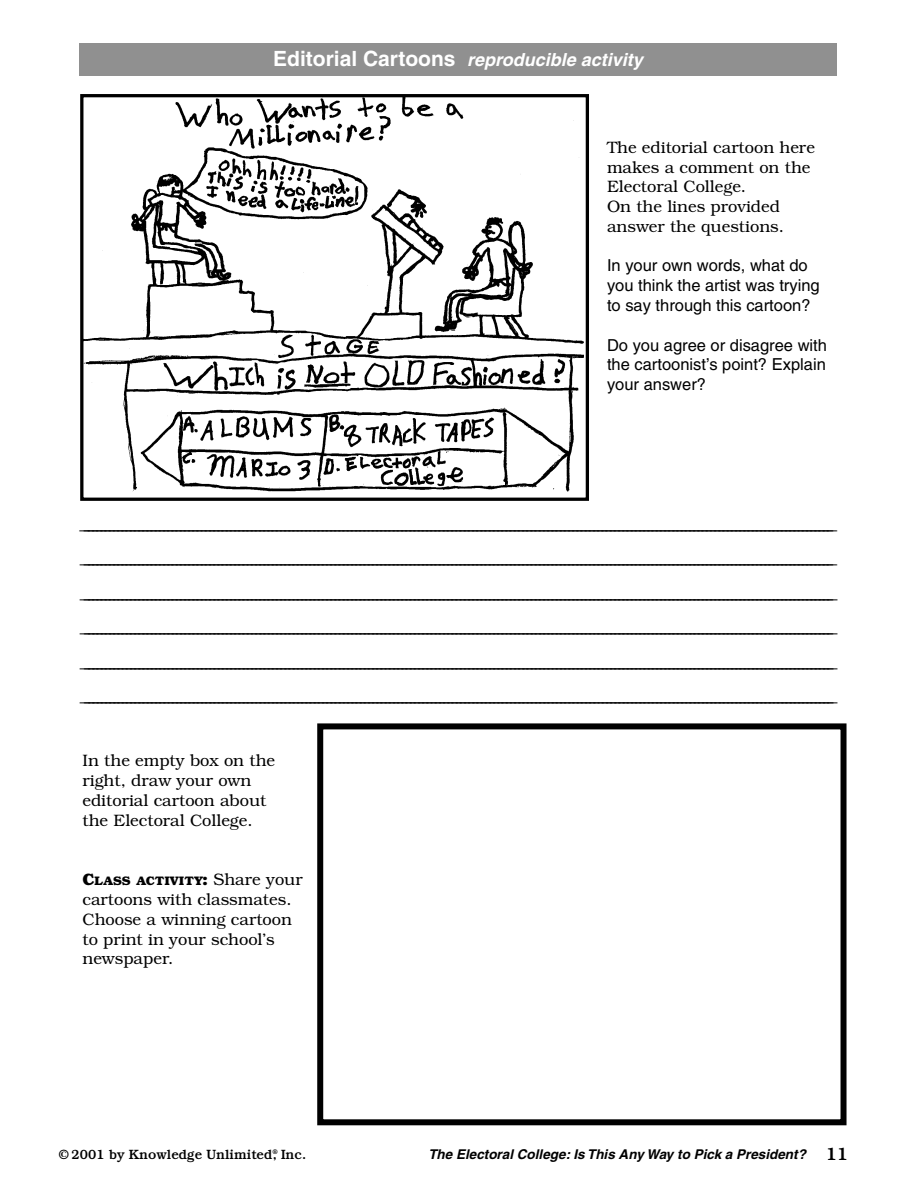
<style>
.page{position:relative;width:918px;height:1188px;background:#fff}
.page>*{position:absolute;margin:0;border:0;box-sizing:border-box;transform-origin:0 0}
.t1{font:18.75px/34.5px "Helvetica";color:#000;text-align:justify}
.t2{font:italic 700 18px "Helvetica";color:#fff}
.t3{font:500 18px "Bookman";color:#000}
.t4{font:300 16.5px/19.8px "Bookman";color:#000}
.t5{font:16.5px/19.8px "Helvetica";color:#000}
.t6{font:italic 700 13.5px "Helvetica";color:#000}
.t7{font:500 13.5px "Bookman";color:#000}
.t8{font:700 12.3px "Bookman";color:#000}
.s1{font-style:normal;font-size:21px}
.s2{font-size:16.5px}
.s3{font-weight:300;font-size:16.5px}
</style>
<div class="page">
<div style="left:80px;top:44px;width:757px;height:32px;background:#909090"></div>
<img style="left:84px;top:98px;width:500px;height:394px">
<div style="left:80px;top:94px;width:509px;height:407px;border:3px solid #000"></div>
<div style="left:317px;top:723px;width:530px;height:402px;border:6px solid #000"></div>
<p class="t2" style="left:273px;top:53px;width:371px"><span class="s1">Editorial Cartoons</span> reproducible activity</p>
<p class="t4" style="left:607px;top:139px;width:209px">The editorial cartoon here makes a comment on the<br>Electoral College.<br>On the lines provided answer the questions.</p>
<p class="t5" style="left:607px;top:257px;width:214px">In your own words, what do you think the artist was trying to say through this cartoon?</p>
<p class="t5" style="left:607px;top:337px;width:222px;text-align:justify">Do you agree or disagree with the cartoonist’s point? Explain your answer?</p>
<p class="t1" style="left:80px;top:507px;width:760px">____________________________________________________________________________________________________________________________________________________________________________________ ____________________________________________________________________________________________________________________________________________________________________________________ ____________________________________________________________________________________________________________________________________________________________________________________ ____________________________________________________________________________________________________________________________________________________________________________________ ____________________________________________________________________________________________________________________________________________________________________________________ ____________________________________________________________________________________________________________________________________________________________________________________</p>
<p class="t4" style="left:82px;top:752px;width:194px">In the empty box on the right, draw your own editorial cartoon about the Electoral College.</p>
<p class="t8" style="left:82px;top:877px;width:222px"><span class="s2">C</span>LASS ACTIVITY<span class="s2">:</span> <span class="s3">Share your</span></p>
<p class="t4" style="left:82px;top:891px;width:211px">cartoons with classmates.<br>Choose a winning cartoon to print in your school’s newspaper.</p>
<p class="t7" style="left:58px;top:1149px;width:249px">© 2001 by Knowledge Unlimited<sup>®</sup>, Inc.</p>
<p class="t3" style="left:826px;top:1147px;width:24px">11</p>
<p class="t6" style="left:428px;top:1149px;width:379px">The Electoral College: Is This Any Way to Pick a President?</p>
</div>
